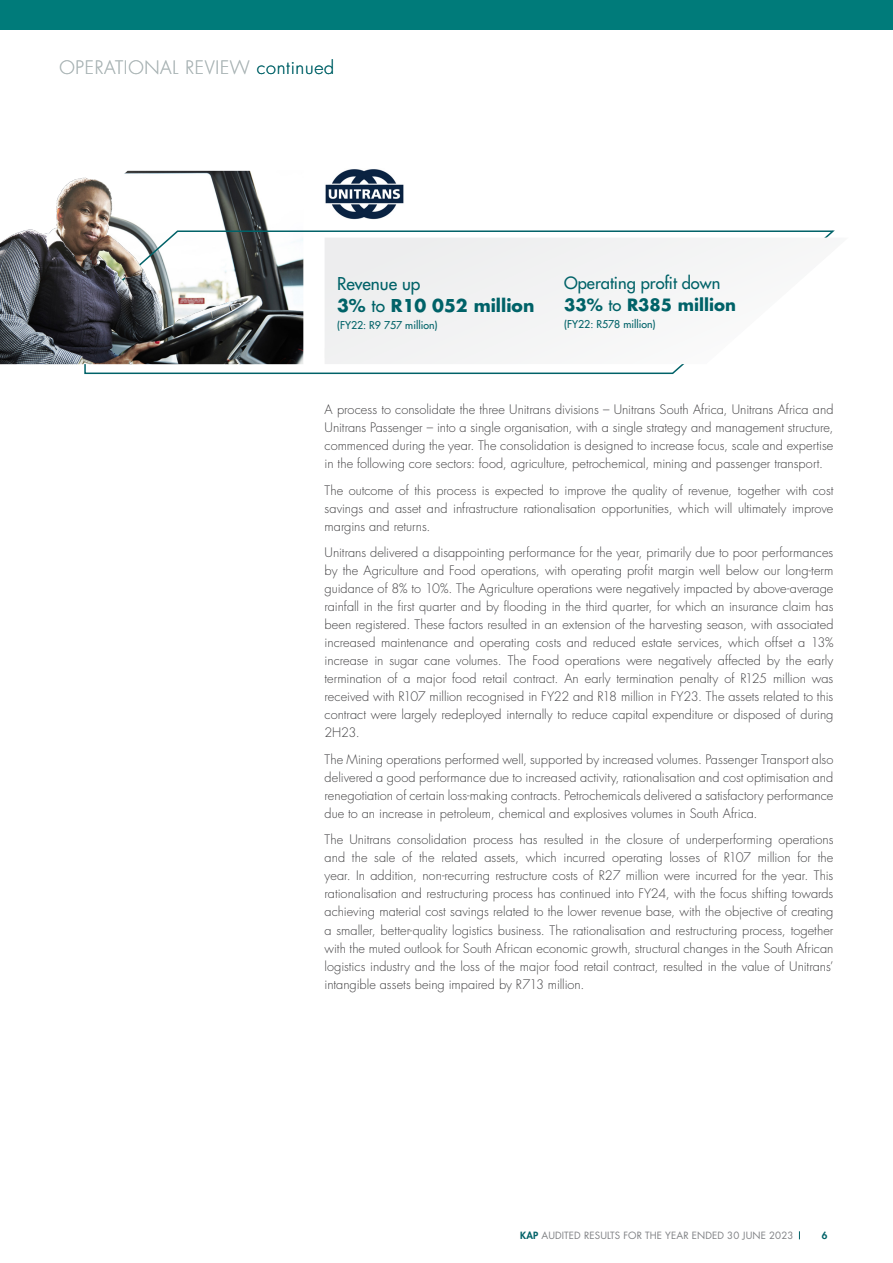
<style>
.page{position:relative;width:893px;height:1263px;background:#fff}
.page>*{position:absolute;margin:0;border:0;box-sizing:border-box;transform-origin:0 0}
.t1{font:300 18px "Futura Std";letter-spacing:.04em;color:#aeb8b9}
.t2{font:700 17.25px/22.8px "Futura Std";color:#006268}
.t3{font:500 16.5px/21.9px "Futura Std";color:#006268}
.t4{font:300 12.75px/18px "Futura Std";color:#414042;text-align:justify}
.t5{font:500 10.5px "Futura Std";color:#006268}
.t6{font:9.75px "Futura Std";letter-spacing:.01em;color:#808285}
.t7{font:800 9.75px "Futura Std";color:#006268}
.s1{color:#006268}
.s2{font-weight:500}
.s3{font-weight:700}
.s4{font-weight:800;color:#006268}
</style>
<div class="page">
<div style="left:0;top:0;width:893px;height:30px;background:#007b7a"></div>
<img style="left:0;top:171px;width:268px;height:193px">
<img style="left:325px;top:169px;width:79px;height:51px">
<svg style="left:83px;top:230px;width:752px;height:145px"></svg>
<svg style="left:325px;top:238px;width:510px;height:126px"></svg>
<h1 class="t1" style="left:60px;top:57px;width:276px">OPERATIONAL REVIEW <span class="s1">continued</span></h1>
<h2 class="t2" style="left:337px;top:271px;width:199px"><span class="s2">Revenue up<br></span>3% <span class="s2">to</span> R10 052 million</h2>
<p class="t5" style="left:337px;top:319px;width:102px">(FY22: R9 757 million)</p>
<p class="t3" style="left:564px;top:272px;width:173px">Operating profit down<br><span class="s3">33%</span> to <span class="s3">R385 million</span></p>
<p class="t5" style="left:564px;top:317px;width:93px">(FY22: R578 million)</p>
<p class="t4" style="left:325px;top:401px;width:510px">A process to consolidate the three Unitrans divisions – Unitrans South Africa, Unitrans Africa and Unitrans Passenger – into a single organisation, with a single strategy and management structure, commenced during the year. The consolidation is designed to increase focus, scale and expertise in the following core sectors: food, agriculture, petrochemical, mining and passenger transport.</p>
<p class="t4" style="left:325px;top:482px;width:510px">The outcome of this process is expected to improve the quality of revenue, together with cost savings and asset and infrastructure rationalisation opportunities, which will ultimately improve margins and returns.</p>
<p class="t4" style="left:325px;top:544px;width:510px">Unitrans delivered a disappointing performance for the year, primarily due to poor performances by the Agriculture and Food operations, with operating profit margin well below our long-term guidance of 8% to 10%. The Agriculture operations were negatively impacted by above-average rainfall in the first quarter and by flooding in the third quarter, for which an insurance claim has been registered. These factors resulted in an extension of the harvesting season, with associated increased maintenance and operating costs and reduced estate services, which offset a 13% increase in sugar cane volumes. The Food operations were negatively affected by the early termination of a major food retail contract. An early termination penalty of R125 million was received with R107 million recognised in FY22 and R18 million in FY23. The assets related to this contract were largely redeployed internally to reduce capital expenditure or disposed of during 2H23.</p>
<p class="t4" style="left:325px;top:751px;width:510px">The Mining operations performed well, supported by increased volumes. Passenger Transport also delivered a good performance due to increased activity, rationalisation and cost optimisation and renegotiation of certain loss-making contracts. Petrochemicals delivered a satisfactory performance due to an increase in petroleum, chemical and explosives volumes in South Africa.</p>
<p class="t4" style="left:325px;top:831px;width:510px">The Unitrans consolidation process has resulted in the closure of underperforming operations and the sale of the related assets, which incurred operating losses of R107 million for the year. In addition, non-recurring restructure costs of R27 million were incurred for the year. This rationalisation and restructuring process has continued into FY24, with the focus shifting towards achieving material cost savings related to the lower revenue base, with the objective of creating a smaller, better-quality logistics business. The rationalisation and restructuring process, together with the muted outlook for South African economic growth, structural changes in the South African logistics industry and the loss of the major food retail contract, resulted in the value of Unitrans’ intangible assets being impaired by R713 million.</p>
<p class="t6" style="left:520px;top:1229px;width:275px"><span class="s4">KAP</span> AUDITED RESULTS FOR THE YEAR ENDED 30 JUNE 2023</p>
<p class="t7" style="left:822px;top:1229px;width:7px">6</p>
</div>
